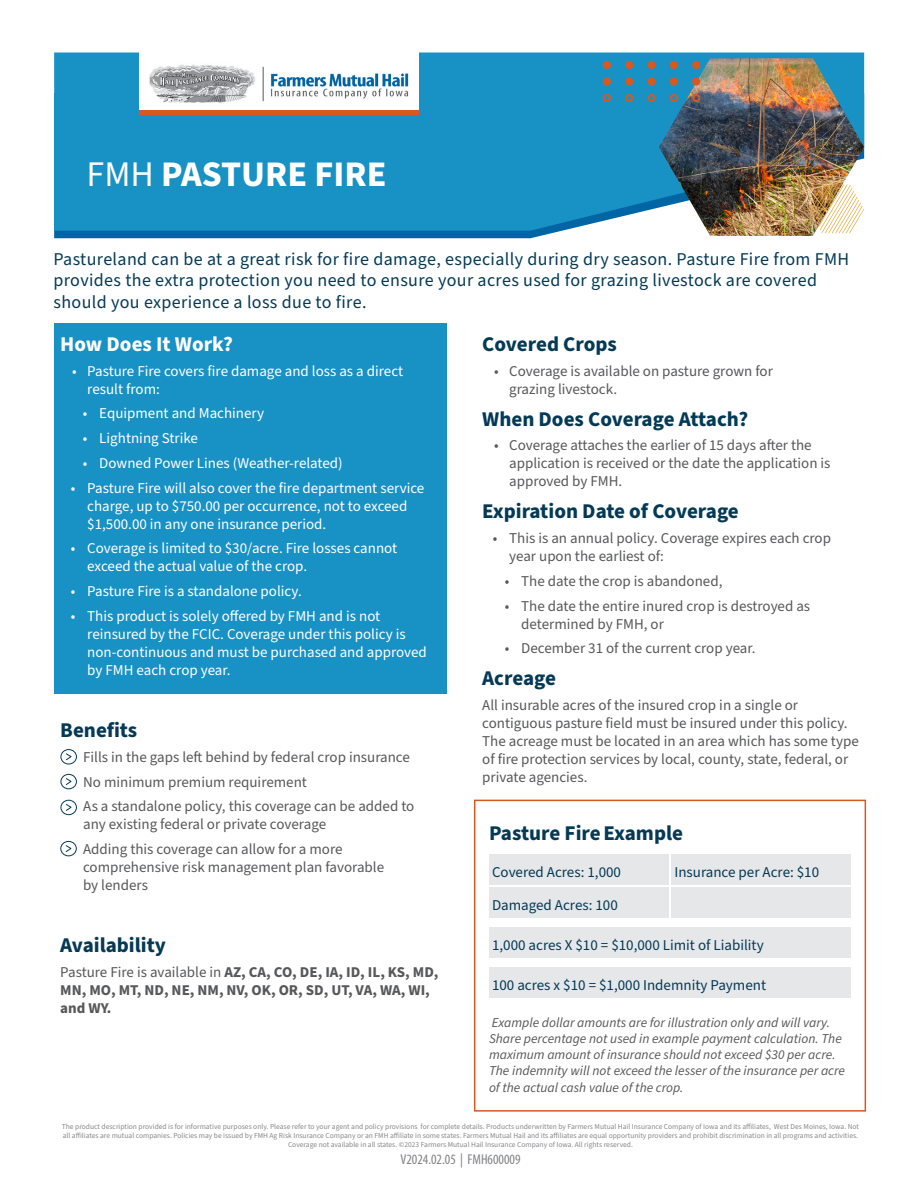
<style>
.page{position:relative;width:918px;height:1188px;background:#fff}
.page>*{position:absolute;margin:0;border:0;box-sizing:border-box;transform-origin:0 0}
.t1{font:700 36px "Source Sans Pro";color:#fff}
.t2{font:700 21px "Source Sans Pro";color:#053a56}
.t3{font:700 21px "Source Sans Pro";color:#fff}
.t4{font:18px/21.6px "Source Sans Pro";letter-spacing:.02em;color:#053a56}
.t5{font:15px/18px "Source Sans Pro";color:#57585a}
.t6{font:15px/18px "Source Sans Pro";color:#fff}
.t7{font:15px "Source Sans Pro";color:#053a56}
.t8{font:700 15px/18px "Source Sans Pro";color:#57585a}
.t9{font:condensed 14.25px "Myriad Pro";color:#808285}
.t10{font:italic 13.5px/16.2px "Source Sans Pro";color:#57585a}
.Paragraph_Style_1{font:7.5px/9px "Source Sans Pro";color:#87898c;text-align:center}
.s1{font-weight:400}
</style>
<div class="page">
<div style="left:54px;top:231px;width:507px;height:7px;background:#0065a4"></div>
<div style="left:54px;top:52px;width:810px;height:179px;background:#1891c5"></div>
<div style="left:139px;top:53px;width:280px;height:62px;background:#da581e"></div>
<div style="left:139px;top:52px;width:280px;height:58px;background:#fff"></div>
<img style="left:149px;top:64px;width:260px;height:39px">
<img style="left:659px;top:58px;width:205px;height:178px">
<div style="left:603px;top:61px;width:8px;height:8px;background:#da581e;border-radius:50%"></div>
<div style="left:625px;top:61px;width:8px;height:8px;background:#da581e;border-radius:50%"></div>
<div style="left:648px;top:61px;width:8px;height:8px;background:#da581e;border-radius:50%"></div>
<div style="left:603px;top:78px;width:8px;height:8px;background:#da581e;border-radius:50%"></div>
<div style="left:625px;top:78px;width:8px;height:8px;background:#da581e;border-radius:50%"></div>
<div style="left:648px;top:78px;width:8px;height:8px;background:#da581e;border-radius:50%"></div>
<div style="left:670px;top:61px;width:8px;height:8px;background:#da581e;border-radius:50%"></div>
<div style="left:670px;top:78px;width:8px;height:8px;background:#da581e;border-radius:50%"></div>
<div style="left:692px;top:61px;width:8px;height:8px;background:#da581e;border-radius:50%"></div>
<div style="left:692px;top:78px;width:8px;height:8px;background:#da581e;border-radius:50%"></div>
<svg style="left:603px;top:94px;width:8px;height:8px"></svg>
<svg style="left:625px;top:94px;width:8px;height:8px"></svg>
<svg style="left:648px;top:94px;width:8px;height:8px"></svg>
<svg style="left:670px;top:94px;width:8px;height:8px"></svg>
<svg style="left:692px;top:94px;width:8px;height:8px"></svg>
<img style="left:808px;top:185px;width:56px;height:48px">
<div style="left:54px;top:323px;width:393px;height:370px;background:#1891c5"></div>
<div style="left:60px;top:774px;width:17px;height:15px;border:1px solid #053a56;border-radius:50%"></div>
<svg style="left:66px;top:778px;width:6px;height:7px"></svg>
<div style="left:60px;top:749px;width:17px;height:15px;border:1px solid #053a56;border-radius:50%"></div>
<svg style="left:66px;top:753px;width:6px;height:8px"></svg>
<div style="left:60px;top:800px;width:17px;height:15px;border:1px solid #053a56;border-radius:50%"></div>
<svg style="left:66px;top:804px;width:6px;height:7px"></svg>
<div style="left:60px;top:841px;width:17px;height:15px;border:1px solid #053a56;border-radius:50%"></div>
<svg style="left:65px;top:845px;width:7px;height:7px"></svg>
<div style="left:489px;top:854px;width:180px;height:31px;background:#e6e7e9"></div>
<div style="left:489px;top:888px;width:180px;height:30px;background:#e6e7e9"></div>
<div style="left:671px;top:854px;width:180px;height:31px;background:#e6e7e9"></div>
<div style="left:671px;top:888px;width:180px;height:30px;background:#e6e7e9"></div>
<div style="left:489px;top:928px;width:362px;height:30px;background:#e6e7e9"></div>
<div style="left:489px;top:968px;width:362px;height:30px;background:#e6e7e9"></div>
<div style="left:474px;top:800px;width:392px;height:312px;border:2px solid #da581e"></div>
<p class="t1" style="left:87px;top:150px;width:302px"><span class="s1">FMH</span> PASTURE FIRE</p>
<p class="t4" style="left:54px;top:248px;width:797px">Pastureland can be at a great risk for fire damage, especially during dry season. Pasture Fire from FMH provides the extra protection you need to ensure your acres used for grazing livestock are covered should you experience a loss due to fire.</p>
<p class="t3" style="left:60px;top:330px;width:174px">How Does It Work?</p>
<p class="t6" style="left:87px;top:362px;width:317px;text-indent:-15px">• Pasture Fire covers fire damage and loss as a direct result from:</p>
<p class="t6" style="left:83px;top:405px;width:183px">• Equipment and Machinery</p>
<p class="t6" style="left:83px;top:430px;width:117px">• Lightning Strike</p>
<p class="t6" style="left:83px;top:454px;width:262px">• Downed Power Lines (Weather-related)</p>
<p class="t6" style="left:87px;top:479px;width:339px;text-indent:-16px">• Pasture Fire will also cover the fire department service charge, up to $750.00 per occurrence, not to exceed $1,500.00 in any one insurance period.</p>
<p class="t6" style="left:87px;top:540px;width:311px;text-indent:-16px">• Coverage is limited to $30/acre. Fire losses cannot exceed the actual value of the crop.</p>
<p class="t6" style="left:71px;top:583px;width:233px">• Pasture Fire is a standalone policy.</p>
<p class="t6" style="left:87px;top:607px;width:341px;text-indent:-16px">• This product is solely offered by FMH and is not reinsured by the FCIC. Coverage under this policy is non-continuous and must be purchased and approved by FMH each crop year.</p>
<p class="t2" style="left:482px;top:330px;width:136px">Covered Crops</p>
<p class="t5" style="left:509px;top:362px;width:265px;text-indent:-15px">• Coverage is available on pasture grown for grazing livestock.</p>
<p class="t2" style="left:482px;top:404px;width:268px">When Does Coverage Attach?</p>
<p class="t5" style="left:509px;top:437px;width:323px;text-indent:-15px">• Coverage attaches the earlier of 15 days after the application is received or the date the application is approved by FMH.</p>
<p class="t2" style="left:482px;top:497px;width:258px">Expiration Date of Coverage</p>
<p class="t5" style="left:509px;top:530px;width:323px;text-indent:-16px">• This is an annual policy. Coverage expires each crop year upon the earliest of:</p>
<p class="t5" style="left:505px;top:572px;width:219px">• The date the crop is abandoned,</p>
<p class="t5" style="left:521px;top:597px;width:291px;text-indent:-16px">• The date the entire inured crop is destroyed as determined by FMH, or</p>
<p class="t5" style="left:505px;top:640px;width:252px">• December 31 of the current crop year.</p>
<p class="t2" style="left:482px;top:664px;width:75px">Acreage</p>
<p class="t5" style="left:482px;top:697px;width:378px">All insurable acres of the insured crop in a single or contiguous pasture field must be insured under this policy.<br>The acreage must be located in an area which has some type of fire protection services by local, county, state, federal, or private agencies.</p>
<p class="t2" style="left:60px;top:716px;width:79px">Benefits</p>
<p class="t5" style="left:83px;top:748px;width:328px">Fills in the gaps left behind by federal crop insurance</p>
<p class="t5" style="left:83px;top:773px;width:225px">No minimum premium requirement</p>
<p class="t5" style="left:83px;top:798px;width:333px">As a standalone policy, this coverage can be added to any existing federal or private coverage</p>
<p class="t5" style="left:83px;top:841px;width:303px">Adding this coverage can allow for a more comprehensive risk management plan favorable by lenders</p>
<p class="t2" style="left:489px;top:819px;width:196px">Pasture FireExample</p>
<p class="t7" style="left:674px;top:862px;width:146px">Insurance per Acre: $10</p>
<p class="t7" style="left:492px;top:862px;width:130px">Covered Acres: 1,000</p>
<p class="t7" style="left:492px;top:895px;width:127px">Damaged Acres: 100</p>
<p class="t2" style="left:60px;top:931px;width:107px">Availability</p>
<p class="t8" style="left:60px;top:963px;width:380px"><span class="s1">Pasture Fire is available in</span> AZ, CA, CO, DE, IA, ID, IL, KS, MD,<br>MN, MO, MT, ND, NE, NM, NV, OK, OR, SD, UT, VA, WA, WI, and WY.</p>
<p class="t7" style="left:492px;top:935px;width:273px">1,000 acres X $10 = $10,000 Limit of Liability</p>
<p class="t7" style="left:492px;top:975px;width:276px">100 acres x $10 = $1,000 Indemnity Payment</p>
<p class="t10" style="left:489px;top:1015px;width:358px">Example dollar amounts are for illustration only and will vary.<br>Share percentage not used in example payment calculation. The maximum amount of insurance should not exceed $30 per acre.<br>The indemnity will not exceed the lesser of the insurance per acre of the actual cash value of the crop.</p>
<p class="Paragraph_Style_1" style="left:62px;top:1123px;width:799px">The product description provided is for informative purposes only. Please refer to your agent and policy provisions for complete details. Products underwritten by Farmers Mutual Hail Insurance Company of Iowa and its affiliates, West Des Moines, Iowa. Not all affiliates are mutual companies. Policies may be issued by FMH Ag Risk Insurance Company or an FMH affiliate in some states. Farmers Mutual Hail and its affiliates are equal opportunity providers and prohibit discrimination in all programs and activities.<br>Coverage not available in all states. ©2023 Farmers Mutual Hail Insurance Company of Iowa. All rights reserved.</p>
<p class="t9" style="left:400px;top:1151px;width:122px">V2024.02.05 | FMH600009</p>
</div>
